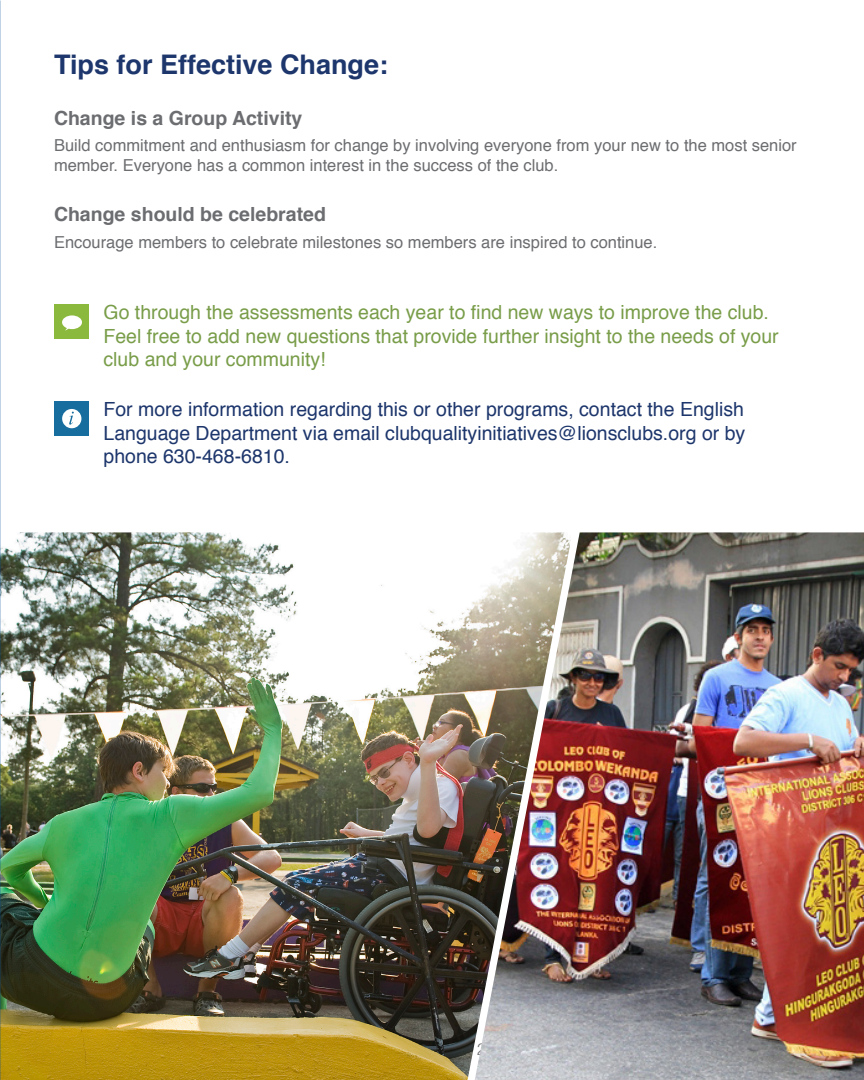
<style>
.page{position:relative;width:864px;height:1080px;background:#fff}
.page>*{position:absolute;margin:0;border:0;box-sizing:border-box;transform-origin:0 0}
.pull_quote{font:700 27px "Helvetica";color:#1d366c}
.HEADLINE{font:19.5px/23.4px "Helvetica";color:#1d366c;text-align:justify}
.HEADLINE-2{font:19.5px/23.4px "Helvetica";color:#799d49}
.SUBHEAD{font:700 19.5px "Helvetica";color:#6c6d70}
.Body_11{font:16.5px/19.8px "Helvetica";color:#6c6d70}
.t1{font:300 16.5px "Helvetica";color:#6c6d70}
</style>
<div class="page">
<img style="left:0;top:532px;width:475px;height:548px">
<img style="left:475px;top:532px;width:389px;height:548px">
<div style="left:54px;top:401px;width:35px;height:34px;background:#176d9e"></div>
<svg style="left:62px;top:409px;width:19px;height:19px"></svg>
<div style="left:54px;top:305px;width:35px;height:34px;background:#8bb93e"></div>
<svg style="left:62px;top:315px;width:20px;height:16px"></svg>
<p class="pull_quote" style="left:54px;top:43px;width:336px">Tips for Effective Change:</p>
<p class="SUBHEAD" style="left:54px;top:102px;width:250px">Change is a Group Activity</p>
<p class="Body_11" style="left:54px;top:136px;width:744px">Build commitment and enthusiasm for change by involving everyone from your new to the most senior member. Everyone has a common interest in the success of the club.</p>
<p class="SUBHEAD" style="left:54px;top:199px;width:273px">Change should be celebrated</p>
<p class="Body_11" style="left:54px;top:233px;width:605px">Encourage members to celebrate milestones so members are inspired to continue.</p>
<p class="HEADLINE-2" style="left:104px;top:301px;width:677px">Go through the assessments each year to find new ways to improve the club.<br>Feel free to add new questions that provide further insight to the needs of your club and your community!</p>
<p class="HEADLINE" style="left:104px;top:398px;width:643px">For more information regarding this or other programs, contact the English Language Department via email clubqualityinitiatives@lionsclubs.org or by phone 630-468-6810.</p>
<p class="t1" style="left:477px;top:1035px;width:20px">23</p>
</div>
